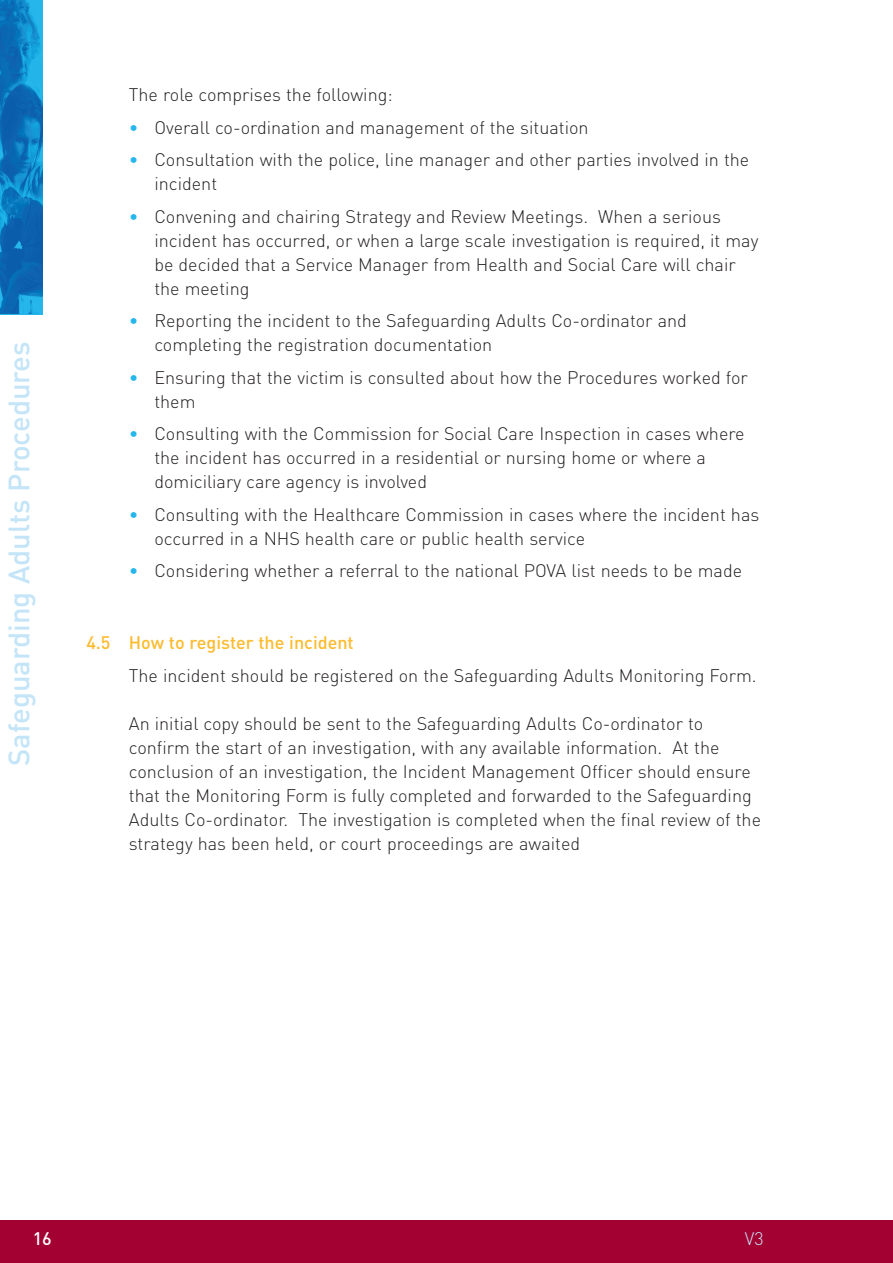
<style>
.page{position:relative;width:893px;height:1263px;background:#fff}
.page>*{position:absolute;margin:0;border:0;box-sizing:border-box;transform-origin:0 0}
.t1{font:500 29.25px "DIN";color:#c4e5f8}
.t2{font:300 18px/24px "DIN";color:#231f20}
.t3{font:500 18px "DIN";color:#fdbb2e}
.t4{font:500 18px "DIN";color:#fff}
.t5{font:300 18px "DIN";color:#c4e5f8}
.s1{color:#26b6ea}
</style>
<div class="page">
<div style="left:0;top:1220px;width:893px;height:43px;background:#a40133"></div>
<img style="left:0;top:0;width:42px;height:314px">
<h1 class="t1" style="left:9px;top:766px;width:426px;rotate:-90deg">Safeguarding Adults Procedures</h1>
<p class="t2" style="left:129px;top:85px;width:265px">The role comprises the following:</p>
<p class="t2" style="left:129px;top:117px;width:461px"><span class="s1">•</span> Overall co-ordination and management of the situation</p>
<p class="t2" style="left:154px;top:150px;width:596px;text-indent:-26px"><span class="s1">•</span> Consultation with the police, line manager and other parties involved in the incident</p>
<p class="t2" style="left:154px;top:206px;width:605px;text-indent:-26px"><span class="s1">•</span> Convening and chairing Strategy and Review Meetings. When a serious incident has occurred, or when a large scale investigation is required, it may be decided that a Service Manager from Health and Social Care will chair the meeting</p>
<p class="t2" style="left:154px;top:311px;width:534px;text-indent:-26px"><span class="s1">•</span> Reporting the incident to the Safeguarding Adults Co-ordinator and completing the registration documentation</p>
<p class="t2" style="left:154px;top:367px;width:595px;text-indent:-26px"><span class="s1">•</span> Ensuring that the victim is consulted about how the Procedures worked for them</p>
<p class="t2" style="left:154px;top:424px;width:592px;text-indent:-26px"><span class="s1">•</span> Consulting with the Commission for Social Care Inspection in cases where the incident has occurred in a residential or nursing home or where a domiciliary care agency is involved</p>
<p class="t2" style="left:154px;top:504px;width:606px;text-indent:-26px"><span class="s1">•</span> Consulting with the Healthcare Commission in cases where the incident has occurred in a NHS health care or public health service</p>
<p class="t2" style="left:129px;top:561px;width:615px"><span class="s1">•</span> Considering whether a referral to the national POVA list needs to be made</p>
<p class="t3" style="left:86px;top:636px;width:269px">4.5 How to register the incident</p>
<p class="t2" style="left:129px;top:665px;width:629px">The incident should be registered on the Safeguarding Adults Monitoring Form.</p>
<p class="t2" style="left:129px;top:713px;width:634px">An initial copy should be sent to the Safeguarding Adults Co-ordinator to confirm the start of an investigation, with any available information. At the conclusion of an investigation, the Incident Management Officer should ensure that the Monitoring Form is fully completed and forwarded to the Safeguarding Adults Co-ordinator. The investigation is completed when the final review of the strategy has been held, or court proceedings are awaited</p>
<p class="t4" style="left:33px;top:1232px;width:21px">16</p>
<p class="t5" style="left:745px;top:1232px;width:20px">V3</p>
</div>
